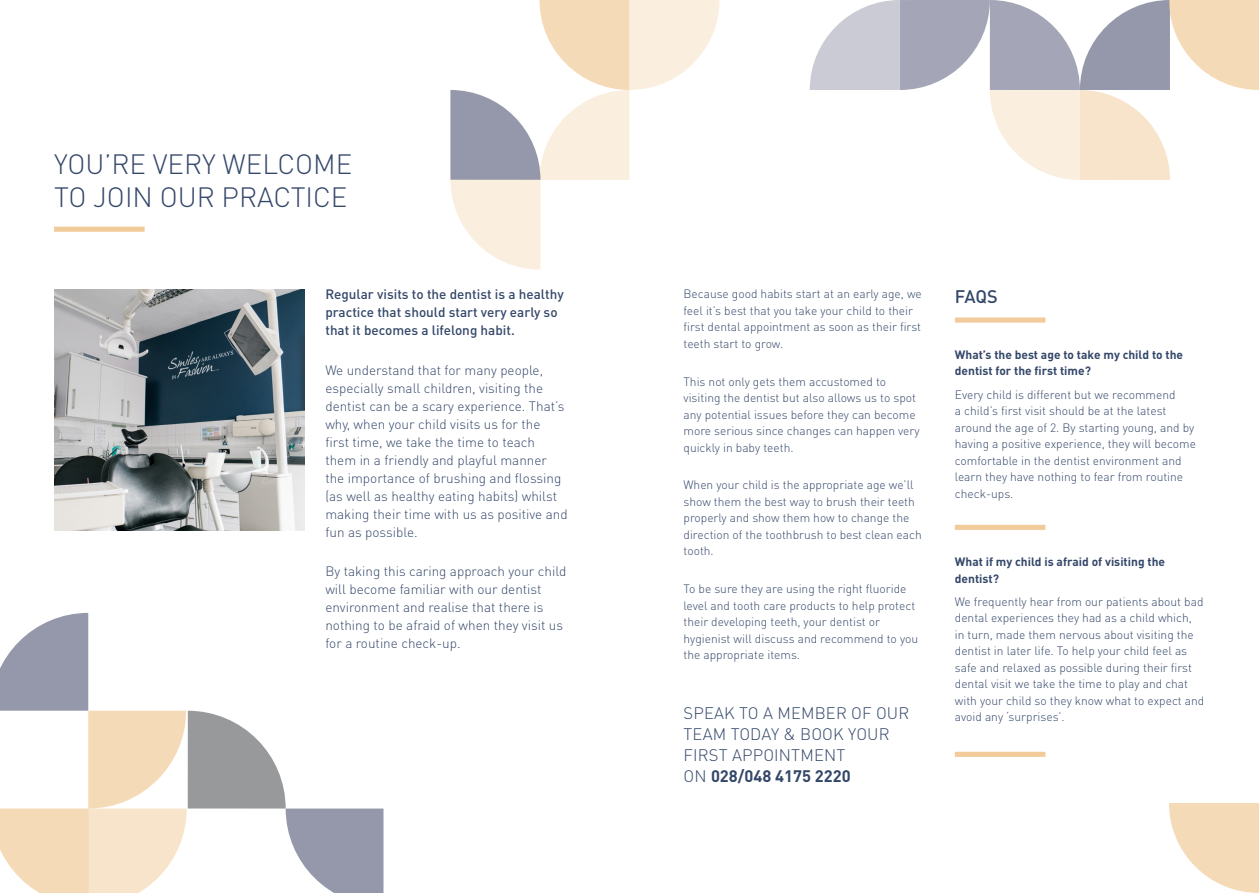
<style>
.page{position:relative;width:1259px;height:893px;background:#fff}
.page>*{position:absolute;margin:0;border:0;box-sizing:border-box;transform-origin:0 0}
.t1{font:300 27.6px/33.2px "DIN Pro";color:#344769}
.t2{font:500 18px "DIN Pro";color:#344769}
.t3{font:300 16.5px/21px "DIN Pro";letter-spacing:.01em;color:#344769}
.t4{font:300 13.5px/18px "DIN Pro";color:#344769}
.t5{font:500 13.5px/18px "DIN Pro";color:#344769}
.t6{font:300 12px/16.5px "DIN Pro";color:#344769}
.t7{font:700 12px/16.5px "DIN Pro";color:#344769}
.s1{font-weight:700}
</style>
<div class="page">
<div style="left:54px;top:227px;width:91px;height:5px;background:#f1cb99"></div>
<img style="left:54px;top:289px;width:250px;height:241px">
<svg style="left:0;top:613px;width:383px;height:280px"></svg>
<svg style="left:450px;top:0;width:269px;height:270px"></svg>
<svg style="left:809px;top:0;width:450px;height:180px"></svg>
<svg style="left:1169px;top:803px;width:90px;height:90px"></svg>
<div style="left:955px;top:525px;width:90px;height:5px;background:#f1cb99"></div>
<div style="left:955px;top:317px;width:90px;height:6px;background:#f1cb99"></div>
<div style="left:955px;top:752px;width:90px;height:5px;background:#f1cb99"></div>
<p class="t1" style="left:54px;top:146px;width:300px">YOU’RE VERY WELCOME<br>TO JOIN OUR PRACTICE</p>
<p class="t5" style="left:325px;top:285px;width:240px">Regular visits to the dentist is a healthy practice that should start very early so that it becomes a lifelong habit.</p>
<p class="t4" style="left:325px;top:360px;width:244px">We understand that for many people, especially small children, visiting the dentist can be a scary experience. That’s why, when your child visits us for the<br>first time, we take the time to teach them in a friendly and playful manner the importance of brushing and flossing (as well as healthy eating habits) whilst making their time with us as positive and fun as possible.</p>
<p class="t4" style="left:325px;top:562px;width:243px">By taking this caring approach your child will become familiar with our dentist environment and realise that there is nothing to be afraid of when they visit us for a routine check-up.</p>
<p class="t6" style="left:683px;top:285px;width:240px">Because good habits start at an early age, we feel it’s best that you take your child to their first dental appointment as soon as their first teeth start to grow.</p>
<p class="t6" style="left:683px;top:372px;width:238px">This not only gets them accustomed to visiting the dentist but also allows us to spot any potential issues before they can become more serious since changes can happen very quickly in baby teeth.</p>
<p class="t6" style="left:683px;top:476px;width:240px">When your child is the appropriate age we’ll show them the best way to brush their teeth properly and show them how to change the direction of the toothbrush to best clean each tooth.</p>
<p class="t6" style="left:683px;top:580px;width:236px">To be sure they are using the right fluoride level and tooth care products to help protect their developing teeth, your dentist or hygienist will discuss and recommend to you the appropriate items.</p>
<p class="t3" style="left:683px;top:701px;width:227px">SPEAK TO A MEMBER OF OUR<br>TEAM TODAY &amp; BOOK YOUR<br>FIRST APPOINTMENT<br>ON <span class="s1">028/048 4175 2220</span></p>
<p class="t2" style="left:955px;top:284px;width:44px">FAQS</p>
<p class="t7" style="left:955px;top:346px;width:230px">What’s the best age to take my child to the dentist for the first time?</p>
<p class="t6" style="left:955px;top:386px;width:243px">Every child is different but we recommend<br>a child’s first visit should be at the latest around the age of 2. By starting young, and by having a positive experience, they will become comfortable in the dentist environment and learn they have nothing to fear from routine check-ups.</p>
<p class="t7" style="left:955px;top:553px;width:212px">What if my child is afraid of visiting the dentist?</p>
<p class="t6" style="left:955px;top:593px;width:251px">We frequently hear from our patients about bad dental experiences they had as a child which, in turn, made them nervous about visiting the dentist in later life. To help your child feel as safe and relaxed as possible during their first dental visit we take the time to play and chat with your child so they know what to expect and avoid any ‘surprises’.</p>
</div>
